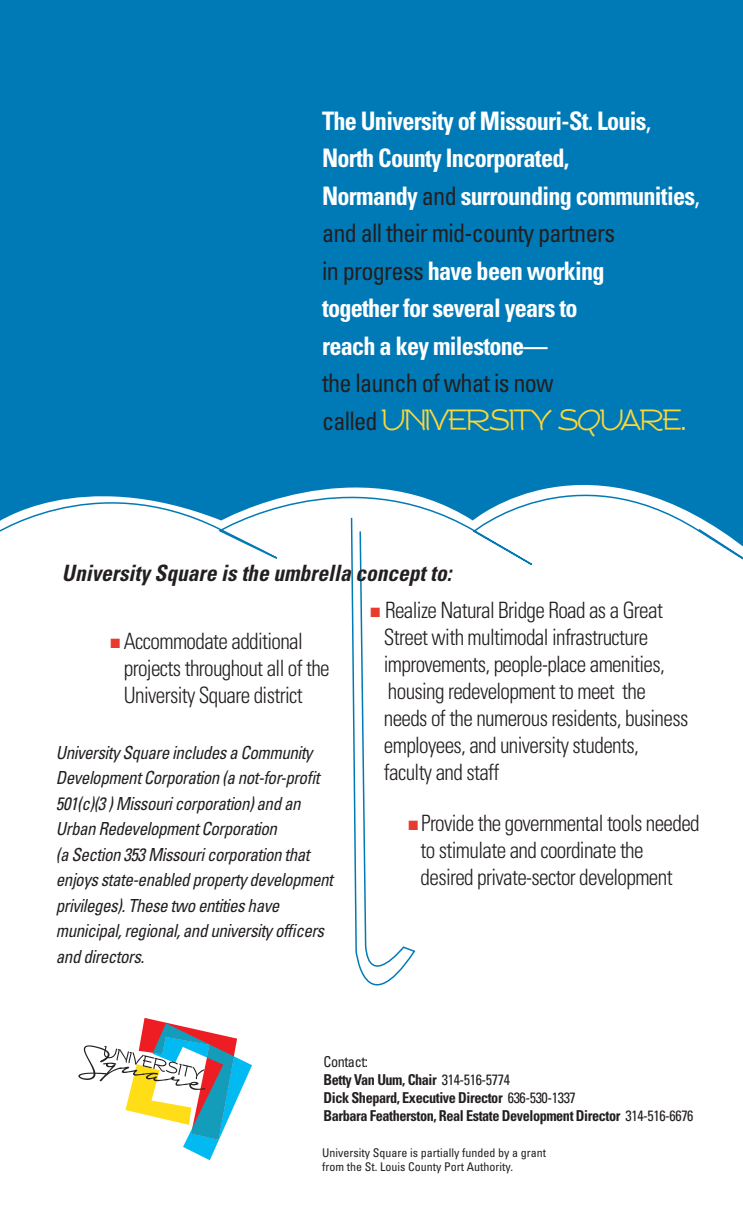
<style>
.page{position:relative;width:743px;height:1215px;background:#fff}
.page>*{position:absolute;margin:0;border:0;box-sizing:border-box;transform-origin:0 0}
.t1{font:28.5px "Tork";letter-spacing:-.03em;color:#fcd739;scale:.95 1}
.t2{font:700 condensed 25.5px/37.5px "Univers";letter-spacing:-.03em;color:#fff;scale:.95 1}
.t3{font:condensed 25.5px "Univers";letter-spacing:-.03em;color:#231f20;scale:.95 1}
.t4{font:300 condensed 22.5px/27px "Univers";letter-spacing:-.03em;color:#231f20;scale:.95 1}
.t5{font:italic 700 condensed 22.5px "Univers";color:#231f20;scale:.95 1}
.t6{font:italic condensed 18px/25.5px "Univers";letter-spacing:-.03em;color:#231f20;scale:.95 1}
.t7{font:700 condensed 15px "Univers";letter-spacing:-.03em;color:#231f20;scale:.95 1}
.t8{font:condensed 15px "Univers";letter-spacing:-.03em;color:#231f20;scale:.95 1}
.t9{font:condensed 12px/14.4px "Univers";color:#231f20}
.s1{font-weight:400}
.s2{font-weight:400;color:#231f20}
.s3{font-family:"Univers";font-stretch:condensed;font-size:25.5px;color:#231f20}
.s4{font-family:"Univers";font-stretch:condensed}
.s5{color:#e73b2e}
</style>
<div class="page">
<svg style="left:78px;top:1018px;width:174px;height:142px"></svg>
<div style="left:0;top:0;width:742px;height:451px;background:#007ab6"></div>
<svg style="left:0;top:451px;width:742px;height:114px"></svg>
<svg style="left:350px;top:516px;width:66px;height:470px"></svg>
<p class="t2" style="left:322px;top:102px;width:348px">The University of Missouri-St. Louis<span class="s1">,</span></p>
<p class="t2" style="left:322px;top:139px;width:399px">North County Incorporated,<br>Normandy <span class="s2">and</span> surrounding communities<span class="s1">,</span></p>
<p class="t3" style="left:322px;top:217px;width:310px">and all their mid-county partners</p>
<p class="t2" style="left:322px;top:252px;width:299px"><span class="s2">in progress</span> have been working together for several years to</p>
<p class="t2" style="left:322px;top:327px;width:239px">reach a key milestone—</p>
<p class="t3" style="left:322px;top:367px;width:245px">the launch of what is now</p>
<p class="t1" style="left:322px;top:406px;width:385px"><span class="s3">called</span> UNIVERSITY SQUARE<span class="s4">.</span></p>
<p class="t5" style="left:62px;top:559px;width:411px">University Square is the umbrella concept to:</p>
<p class="t4" style="left:124px;top:627px;width:218px;text-indent:-14px"><span class="s5">■</span> Accommodate additional projects throughout all of the<br>University Square district</p>
<p class="t6" style="left:56px;top:739px;width:293px">University Square includes a Community Development Corporation (a not-for-profit 501(c)(3 ) Missouri corporation) and an Urban Redevelopment Corporation<br>(a Section 353 Missouri corporation that enjoys state-enabled property development privileges). These two entities have municipal, regional, and university officers and directors.</p>
<p class="t4" style="left:384px;top:597px;width:322px;text-indent:-14px"><span class="s5">■</span> Realize Natural Bridge Road as a Great Street with multimodal infrastructure improvements, people-place amenities, housing redevelopment to meet the needs of the numerous residents, business employees, and university students, faculty and staff</p>
<p class="t4" style="left:420px;top:810px;width:295px;text-indent:-12px"><span class="s5">■</span> Provide the governmental tools needed to stimulate and coordinate the desired private-sector development</p>
<p class="t8" style="left:323px;top:1052px;width:48px">Contact:</p>
<p class="t7" style="left:323px;top:1070px;width:198px">Betty Van Uum, Chair <span class="s1">314-516-5774</span></p>
<p class="t7" style="left:323px;top:1088px;width:267px">Dick Shepard, Executive Director <span class="s1">636-530-1337</span></p>
<p class="t7" style="left:323px;top:1106px;width:391px">Barbara Featherston, Real Estate Development Director <span class="s1">314-516-6676</span></p>
<p class="t9" style="left:322px;top:1145px;width:225px">University Square is partially funded by a grant from the St. Louis County Port Authority.</p>
</div>
